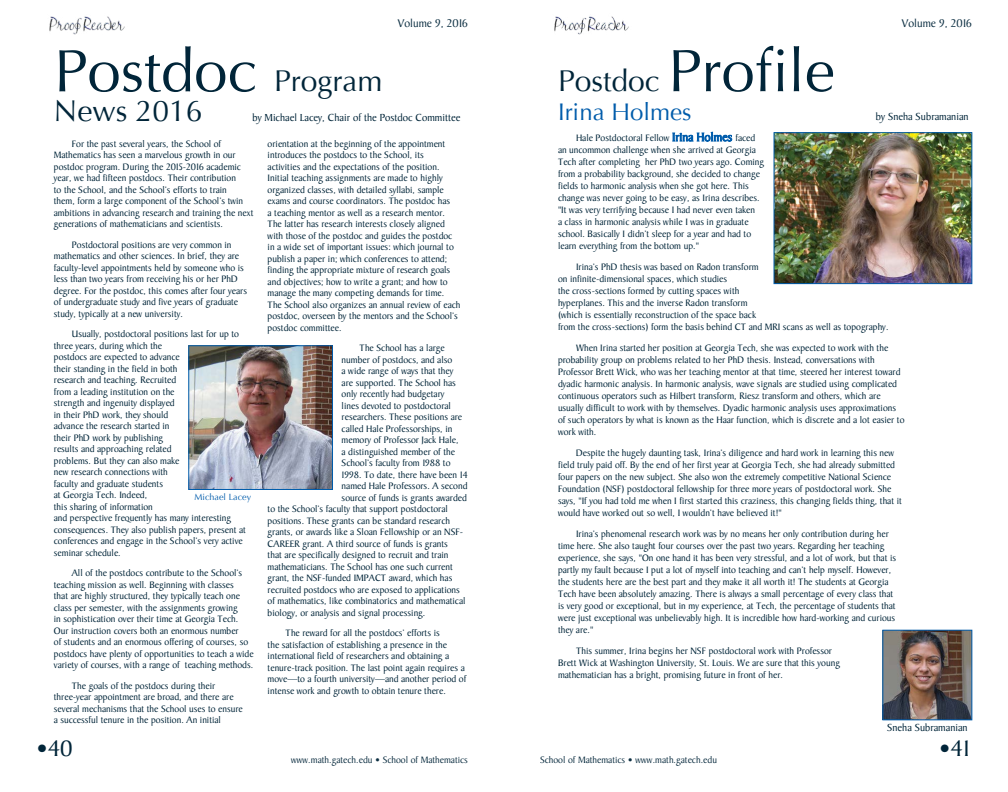
<style>
.page{position:relative;width:1008px;height:792px;background:#fff}
.page>*{position:absolute;margin:0;border:0;box-sizing:border-box;transform-origin:0 0}
.t1{font:60px "Optima";color:#012539}
.t2{font:30px "Optima";color:#012539}
.t3{font:24px "Optima";color:#005cab}
.t4{font:24px "Baker Signet";color:#012539}
.t5{font:12px "Baker Signet";color:#012539}
.t6{font:11px "Baker Signet";color:#012539}
.t7{font:10px/11.5px "Baker Signet";color:#012539}
.t8{font:9px "Optima";color:#005cab}
.s1{font-size:30px}
.s2{font-size:60px}
.s3{font-size:12.6px;color:#005cab}
</style>
<div class="page">
<img style="left:49px;top:16px;width:76px;height:19px">
<img style="left:554px;top:16px;width:75px;height:19px">
<img style="left:191px;top:348px;width:140px;height:140px">
<div style="left:189px;top:346px;width:144px;height:144px;border:1px solid #005cab"></div>
<svg style="left:673px;top:132px;width:59px;height:9px"></svg>
<img style="left:776px;top:135px;width:194px;height:147px">
<div style="left:774px;top:133px;width:198px;height:151px;border:1px solid #005cab"></div>
<img style="left:885px;top:632px;width:85px;height:86px">
<div style="left:883px;top:630px;width:89px;height:90px;border:1px solid #005cab"></div>
<p class="t5" style="left:398px;top:16px;width:72px">Volume 9, 2016</p>
<p class="t5" style="left:902px;top:16px;width:72px">Volume 9, 2016</p>
<h1 class="t1" style="left:54px;top:36px;width:330px">Postdoc <span class="s1">Program</span></h1>
<h2 class="t2" style="left:54px;top:94px;width:150px">News 2016</h2>
<p class="t6" style="left:252px;top:112px;width:210px">by Michael Lacey, Chair of the Postdoc Committee</p>
<p class="t7" style="left:54px;top:138px;width:201px;text-indent:18px">For the past several years, the School of Mathematics has seen a marvelous growth in our postdoc program. During the 2015-2016 academic year, we had fifteen postdocs. Their contribution<br>to the School, and the School’s efforts to train<br>them, form a large component of the School’s twin ambitions in advancing research and training the next generations of mathematicians and scientists.</p>
<p class="t7" style="left:54px;top:239px;width:195px;text-indent:18px">Postdoctoral positions are very common in mathematics and other sciences. In brief, they are faculty-level appointments held by someone who is less than two years from receiving his or her PhD degree. For the postdoc, this comes after four years of undergraduate study and five years of graduate study, typically at a new university.</p>
<p class="t7" style="left:54px;top:329px;width:194px;text-indent:18px">Usually, postdoctoral positions last for up to three years, during which the<br>postdocs are expected to advance<br>their standing in the field in both<br>research and teaching. Recruited<br>from a leading institution on the<br>strength and ingenuity displayed<br>in their PhD work, they should<br>advance the research started in<br>their PhD work by publishing<br>results and approaching related<br>problems. But they can also make<br>new research connections with<br>faculty and graduate students<br>at Georgia Tech. Indeed,<br>this sharing of information<br>and perspective frequently has many interesting consequences. They also publish papers, present at conferences and engage in the School’s very active seminar schedule.</p>
<p class="t7" style="left:54px;top:568px;width:201px;text-indent:18px">All of the postdocs contribute to the School’s teaching mission as well. Beginning with classes<br>that are highly structured, they typically teach one class per semester, with the assignments growing<br>in sophistication over their time at Georgia Tech.<br>Our instruction covers both an enormous number<br>of students and an enormous offering of courses, so postdocs have plenty of opportunities to teach a wide variety of courses, with a range of teaching methods.</p>
<p class="t7" style="left:54px;top:680px;width:191px;text-indent:18px">The goals of the postdocs during their three-year appointment are broad, and there are several mechanisms that the School uses to ensure a successful tenure in the position. An initial</p>
<p class="t7" style="left:268px;top:138px;width:194px">orientation at the beginning of the appointment introduces the postdocs to the School, its<br>activities and the expectations of the position.<br>Initial teaching assignments are made to highly organized classes, with detailed syllabi, sample exams and course coordinators. The postdoc has<br>a teaching mentor as well as a research mentor.<br>The latter has research interests closely aligned with those of the postdoc and guides the postdoc in a wide set of important issues: which journal to publish a paper in; which conferences to attend; finding the appropriate mixture of research goals and objectives; how to write a grant; and how to manage the many competing demands for time.<br>The School also organizes an annual review of each postdoc, overseen by the mentors and the School’s postdoc committee.</p>
<p class="t7" style="left:360px;top:343px;width:87px">The School has a large</p>
<p class="t7" style="left:342px;top:354px;width:112px">number of postdocs, and also</p>
<p class="t7" style="left:342px;top:366px;width:113px">a wide range of ways that they</p>
<p class="t7" style="left:342px;top:377px;width:116px">are supported. The School has</p>
<p class="t7" style="left:342px;top:389px;width:104px">only recently had budgetary</p>
<p class="t7" style="left:342px;top:400px;width:111px">lines devoted to postdoctoral</p>
<p class="t7" style="left:342px;top:412px;width:122px">researchers. These positions are</p>
<p class="t7" style="left:342px;top:423px;width:112px">called Hale Professorships, in</p>
<p class="t7" style="left:342px;top:435px;width:118px">memory of Professor Jack Hale,</p>
<p class="t7" style="left:342px;top:446px;width:115px">a distinguished member of the</p>
<p class="t7" style="left:342px;top:458px;width:110px">School’s faculty from 1988 to</p>
<p class="t7" style="left:342px;top:469px;width:128px">1998. To date, there have been 14</p>
<p class="t7" style="left:342px;top:481px;width:127px">named Hale Professors. A second</p>
<p class="t7" style="left:342px;top:492px;width:127px">source of funds is grants awarded</p>
<p class="t7" style="left:268px;top:504px;width:182px">to the School’s faculty that support postdoctoral</p>
<p class="t7" style="left:268px;top:515px;width:184px">positions. These grants can be standard research</p>
<p class="t7" style="left:268px;top:527px;width:197px">grants, or awards like a Sloan Fellowship or an NSF-</p>
<p class="t7" style="left:268px;top:538px;width:182px">CAREER grant. A third source of funds is grants</p>
<p class="t7" style="left:268px;top:550px;width:182px">that are specifically designed to recruit and train</p>
<p class="t7" style="left:268px;top:561px;width:187px">mathematicians. The School has one such current</p>
<p class="t7" style="left:268px;top:573px;width:186px">grant, the NSF-funded IMPACT award, which has</p>
<p class="t7" style="left:268px;top:584px;width:194px">recruited postdocs who are exposed to applications</p>
<p class="t7" style="left:268px;top:596px;width:199px">of mathematics, like combinatorics and mathematical</p>
<p class="t7" style="left:268px;top:607px;width:159px">biology, or analysis and signal processing.</p>
<p class="t7" style="left:268px;top:628px;width:200px;text-indent:18px">The reward for all the postdocs’ efforts is<br>the satisfaction of establishing a presence in the international field of researchers and obtaining a tenure-track position. The last point again requires a move—to a fourth university—and another period of intense work and growth to obtain tenure there.</p>
<p class="t8" style="left:195px;top:492px;width:58px">Michael Lacey</p>
<h3 class="t4" style="left:36px;top:735px;width:38px">•40</h3>
<p class="t7" style="left:291px;top:755px;width:178px">www.math.gatech.edu • School of Mathematics</p>
<h2 class="t2" style="left:558px;top:64px;width:278px">Postdoc <span class="s2">Profile</span></h2>
<h3 class="t3" style="left:558px;top:98px;width:135px">Irina Holmes</h3>
<p class="t6" style="left:876px;top:111px;width:94px">by Sneha Subramanian</p>
<p class="t7" style="left:558px;top:132px;width:208px;line-height:12px;text-indent:18px">Hale Postdoctoral Fellow <span class="s3">Irina Holmes</span> faced an uncommon challenge when she arrived at Georgia Tech after completing her PhD two years ago. Coming from a probability background, she decided to change fields to harmonic analysis when she got here. This change was never going to be easy, as Irina describes. "It was very terrifying because I had never even taken<br>a class in harmonic analysis while I was in graduate school. Basically I didn’t sleep for a year and had to learn everything from the bottom up."</p>
<p class="t7" style="left:558px;top:261px;width:332px;line-height:12px;text-indent:18px">Irina’s PhD thesis was based on Radon transform<br>on infinite-dimensional spaces, which studies<br>the cross-sections formed by cutting spaces with<br>hyperplanes. This and the inverse Radon transform<br>(which is essentially reconstruction of the space back<br>from the cross-sections) form the basis behind CT and MRI scans as well as topography.</p>
<p class="t7" style="left:558px;top:342px;width:348px;line-height:12px;text-indent:18px">When Irina started her position at Georgia Tech, she was expected to work with the probability group on problems related to her PhD thesis. Instead, conversations with Professor Brett Wick, who was her teaching mentor at that time, steered her interest toward dyadic harmonic analysis. In harmonic analysis, wave signals are studied using complicated continuous operators such as Hilbert transform, Riesz transform and others, which are usually difficult to work with by themselves. Dyadic harmonic analysis uses approximations of such operators by what is known as the Haar function, which is discrete and a lot easier to work with.</p>
<p class="t7" style="left:558px;top:447px;width:345px;line-height:12px;text-indent:18px">Despite the hugely daunting task, Irina’s diligence and hard work in learning this new field truly paid off. By the end of her first year at Georgia Tech, she had already submitted four papers on the new subject. She also won the extremely competitive National Science Foundation (NSF) postdoctoral fellowship for three more years of postdoctoral work. She says, "If you had told me when I first started this craziness, this changing fields thing, that it would have worked out so well, I wouldn’t have believed it!"</p>
<p class="t7" style="left:558px;top:528px;width:340px;line-height:12px;text-indent:18px">Irina’s phenomenal research work was by no means her only contribution during her time here. She also taught four courses over the past two years. Regarding her teaching experience, she says, "On one hand it has been very stressful, and a lot of work, but that is partly my fault because I put a lot of myself into teaching and can’t help myself. However, the students here are the best part and they make it all worth it! The students at Georgia Tech have been absolutely amazing. There is always a small percentage of every class that is very good or exceptional, but in my experience, at Tech, the percentage of students that were just exceptional was unbelievably high. It is incredible how hard-working and curious they are."</p>
<p class="t7" style="left:558px;top:645px;width:283px;line-height:12px;text-indent:18px">This summer, Irina begins her NSF postdoctoral work with Professor<br>Brett Wick at Washington University, St. Louis. We are sure that this young mathematician has a bright, promising future in front of her.</p>
<p class="t7" style="left:540px;top:755px;width:178px">School of Mathematics • www.math.gatech.edu</p>
<p class="t6" style="left:887px;top:721px;width:82px">Sneha Subramanian</p>
<h3 class="t4" style="left:939px;top:735px;width:33px">•41</h3>
</div>
